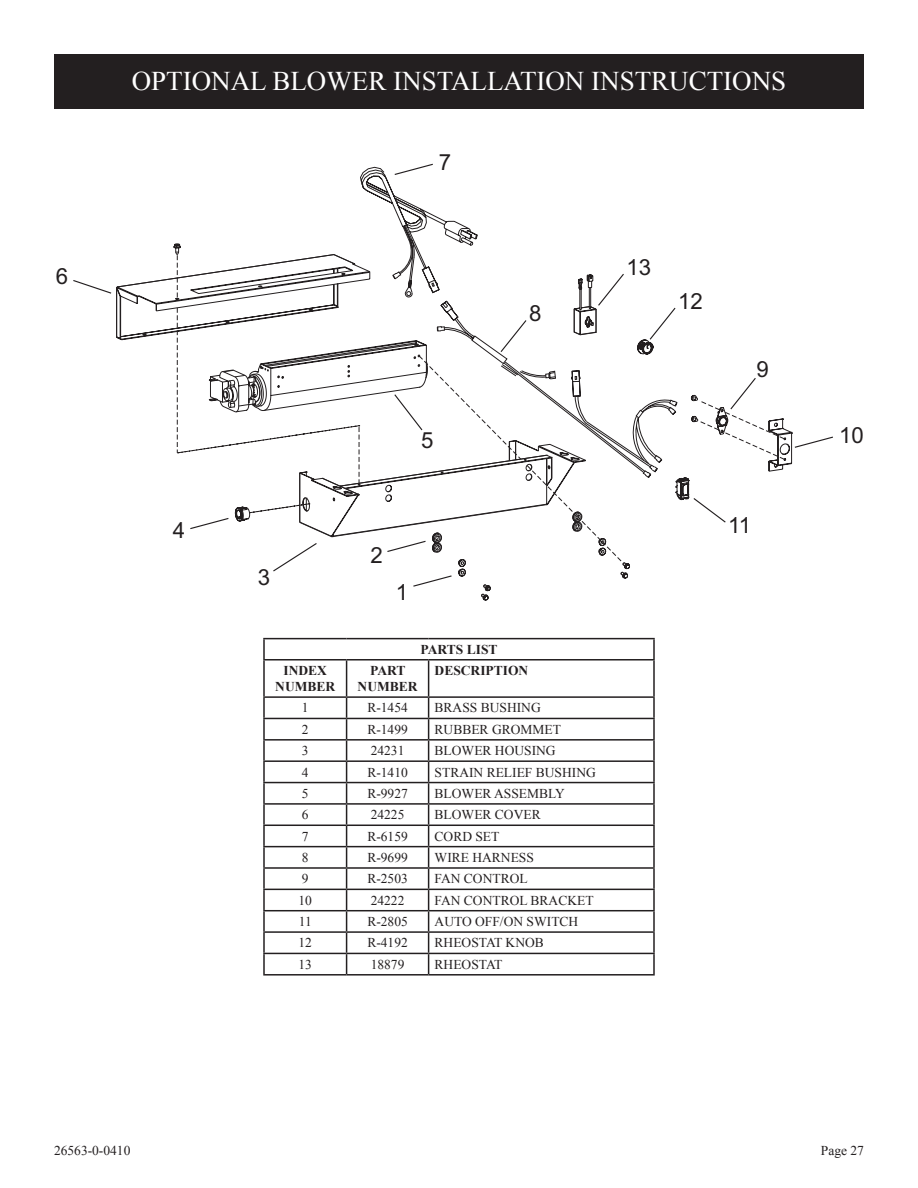
<style>
.page{position:relative;width:918px;height:1188px;background:#fff}
.page>*{position:absolute;margin:0;border:0;box-sizing:border-box;transform-origin:0 0}
.t1{font:27px "Times New Roman";color:#fff}
.t2{font:22.2px "Arial";color:#231f20}
.t3{font:13.5px "Times New Roman";color:#231f20}
.t4{font:700 13.5px/16.2px "Times New Roman";color:#231f20;text-align:center}
</style>
<div class="page">
<div style="left:54px;top:54px;width:810px;height:54px;background:#231f20"></div>
<svg style="left:167px;top:251px;width:463px;height:346px"></svg>
<svg style="left:412px;top:575px;width:41px;height:13px"></svg>
<svg style="left:386px;top:540px;width:41px;height:13px"></svg>
<svg style="left:73px;top:279px;width:104px;height:153px"></svg>
<svg style="left:272px;top:542px;width:46px;height:31px"></svg>
<svg style="left:177px;top:163px;width:656px;height:367px"></svg>
<hr style="left:263px;top:638px;width:84px;height:1px;background:#231f20">
<hr style="left:263px;top:639px;width:2px;height:20px;background:#231f20">
<hr style="left:347px;top:638px;width:82px;height:1px;background:#231f20">
<hr style="left:429px;top:638px;width:226px;height:1px;background:#231f20">
<hr style="left:653px;top:639px;width:2px;height:20px;background:#231f20">
<hr style="left:263px;top:659px;width:84px;height:2px;background:#231f20">
<hr style="left:263px;top:661px;width:2px;height:35px;background:#231f20">
<hr style="left:347px;top:659px;width:82px;height:2px;background:#231f20">
<hr style="left:346px;top:661px;width:1px;height:35px;background:#231f20">
<hr style="left:429px;top:659px;width:226px;height:2px;background:#231f20">
<hr style="left:428px;top:661px;width:1px;height:35px;background:#231f20">
<hr style="left:653px;top:661px;width:2px;height:35px;background:#231f20">
<hr style="left:263px;top:696px;width:84px;height:2px;background:#231f20">
<hr style="left:263px;top:698px;width:2px;height:20px;background:#231f20">
<hr style="left:347px;top:696px;width:82px;height:2px;background:#231f20">
<hr style="left:429px;top:696px;width:226px;height:2px;background:#231f20">
<hr style="left:653px;top:698px;width:2px;height:20px;background:#231f20">
<hr style="left:263px;top:718px;width:84px;height:1px;background:#231f20">
<hr style="left:263px;top:719px;width:2px;height:20px;background:#231f20">
<hr style="left:347px;top:718px;width:82px;height:1px;background:#231f20">
<hr style="left:429px;top:718px;width:226px;height:1px;background:#231f20">
<hr style="left:653px;top:719px;width:2px;height:20px;background:#231f20">
<hr style="left:263px;top:739px;width:84px;height:2px;background:#231f20">
<svg style="left:263px;top:741px;width:2px;height:19px"></svg>
<hr style="left:347px;top:739px;width:82px;height:2px;background:#231f20">
<hr style="left:429px;top:739px;width:226px;height:2px;background:#231f20">
<svg style="left:653px;top:741px;width:2px;height:19px"></svg>
<hr style="left:263px;top:760px;width:84px;height:2px;background:#231f20">
<hr style="left:263px;top:762px;width:2px;height:20px;background:#231f20">
<hr style="left:347px;top:760px;width:82px;height:2px;background:#231f20">
<hr style="left:429px;top:760px;width:226px;height:2px;background:#231f20">
<hr style="left:653px;top:762px;width:2px;height:20px;background:#231f20">
<hr style="left:263px;top:782px;width:84px;height:1px;background:#231f20">
<hr style="left:263px;top:783px;width:2px;height:20px;background:#231f20">
<hr style="left:347px;top:782px;width:82px;height:1px;background:#231f20">
<hr style="left:429px;top:782px;width:226px;height:1px;background:#231f20">
<hr style="left:653px;top:783px;width:2px;height:20px;background:#231f20">
<hr style="left:263px;top:803px;width:84px;height:2px;background:#231f20">
<hr style="left:263px;top:805px;width:2px;height:20px;background:#231f20">
<hr style="left:347px;top:803px;width:82px;height:2px;background:#231f20">
<hr style="left:429px;top:803px;width:226px;height:2px;background:#231f20">
<hr style="left:653px;top:805px;width:2px;height:20px;background:#231f20">
<hr style="left:263px;top:825px;width:84px;height:1px;background:#231f20">
<hr style="left:263px;top:826px;width:2px;height:20px;background:#231f20">
<hr style="left:347px;top:825px;width:82px;height:1px;background:#231f20">
<hr style="left:429px;top:825px;width:226px;height:1px;background:#231f20">
<hr style="left:653px;top:826px;width:2px;height:20px;background:#231f20">
<hr style="left:263px;top:846px;width:84px;height:1px;background:#231f20">
<hr style="left:263px;top:847px;width:2px;height:20px;background:#231f20">
<hr style="left:347px;top:846px;width:82px;height:1px;background:#231f20">
<hr style="left:429px;top:846px;width:226px;height:1px;background:#231f20">
<hr style="left:653px;top:847px;width:2px;height:20px;background:#231f20">
<hr style="left:263px;top:867px;width:84px;height:2px;background:#231f20">
<hr style="left:263px;top:869px;width:2px;height:20px;background:#231f20">
<hr style="left:347px;top:867px;width:82px;height:2px;background:#231f20">
<hr style="left:429px;top:867px;width:226px;height:2px;background:#231f20">
<hr style="left:653px;top:869px;width:2px;height:20px;background:#231f20">
<hr style="left:263px;top:889px;width:84px;height:1px;background:#231f20">
<hr style="left:263px;top:890px;width:2px;height:20px;background:#231f20">
<hr style="left:347px;top:889px;width:82px;height:1px;background:#231f20">
<hr style="left:429px;top:889px;width:226px;height:1px;background:#231f20">
<hr style="left:653px;top:890px;width:2px;height:20px;background:#231f20">
<hr style="left:263px;top:910px;width:84px;height:1px;background:#231f20">
<hr style="left:263px;top:911px;width:2px;height:20px;background:#231f20">
<hr style="left:347px;top:910px;width:82px;height:1px;background:#231f20">
<hr style="left:429px;top:910px;width:226px;height:1px;background:#231f20">
<hr style="left:653px;top:911px;width:2px;height:20px;background:#231f20">
<hr style="left:263px;top:931px;width:84px;height:2px;background:#231f20">
<hr style="left:263px;top:933px;width:2px;height:20px;background:#231f20">
<hr style="left:347px;top:931px;width:82px;height:2px;background:#231f20">
<hr style="left:429px;top:931px;width:226px;height:2px;background:#231f20">
<hr style="left:653px;top:933px;width:2px;height:20px;background:#231f20">
<hr style="left:263px;top:953px;width:84px;height:1px;background:#231f20">
<hr style="left:263px;top:954px;width:2px;height:20px;background:#231f20">
<hr style="left:347px;top:953px;width:82px;height:1px;background:#231f20">
<svg style="left:346px;top:698px;width:1px;height:276px"></svg>
<hr style="left:429px;top:953px;width:226px;height:1px;background:#231f20">
<svg style="left:428px;top:698px;width:1px;height:276px"></svg>
<hr style="left:653px;top:954px;width:2px;height:20px;background:#231f20">
<hr style="left:263px;top:974px;width:84px;height:2px;background:#231f20">
<hr style="left:347px;top:974px;width:82px;height:2px;background:#231f20">
<hr style="left:429px;top:974px;width:226px;height:2px;background:#231f20">
<h1 class="t1" style="left:132px;top:63px;width:53px">OPTIONA</h1>
<h1 class="t1" style="left:250px;top:63px;width:160px">L BLOWER INSTA</h1>
<h1 class="t1" style="left:471px;top:63px;width:51px">LLATION</h1>
<h1 class="t1" style="left:591px;top:63px;width:16px">INST</h1>
<h1 class="t1" style="left:651px;top:63px;width:55px">RUCTIONS</h1>
<h2 class="t2" style="left:56px;top:262px;width:14px">6</h2>
<h2 class="t2" style="left:439px;top:148px;width:14px">7</h2>
<h2 class="t2" style="left:421px;top:426px;width:14px">5</h2>
<h2 class="t2" style="left:529px;top:299px;width:14px">8</h2>
<h2 class="t2" style="left:627px;top:253px;width:26px">13</h2>
<h2 class="t2" style="left:678px;top:287px;width:26px">12</h2>
<h2 class="t2" style="left:757px;top:354px;width:14px">9</h2>
<h2 class="t2" style="left:173px;top:516px;width:14px">4</h2>
<h2 class="t2" style="left:728px;top:511px;width:25px">11</h2>
<h2 class="t2" style="left:258px;top:562px;width:14px">3</h2>
<h2 class="t2" style="left:371px;top:541px;width:14px">2</h2>
<h2 class="t2" style="left:396px;top:578px;width:14px">1</h2>
<p class="t4" style="left:421px;top:641px;width:78px">PARTS LIST</p>
<p class="t4" style="left:275px;top:662px;width:61px">INDEX<br>NUMBER</p>
<p class="t4" style="left:358px;top:662px;width:61px">PART<br>NUMBER</p>
<p class="t4" style="left:435px;top:662px;width:95px">DESCRIPTION</p>
<p class="t3" style="left:302px;top:699px;width:8px">1</p>
<p class="t3" style="left:367px;top:699px;width:42px">R-1454</p>
<p class="t3" style="left:435px;top:699px;width:27px">BRASS</p>
<p class="t3" style="left:481px;top:699px;width:45px">BUSHING</p>
<p class="t3" style="left:302px;top:720px;width:8px">2</p>
<p class="t3" style="left:367px;top:720px;width:42px">R-1499</p>
<p class="t3" style="left:435px;top:720px;width:119px">RUBBER GROMMET</p>
<p class="t3" style="left:302px;top:742px;width:8px">3</p>
<p class="t3" style="left:371px;top:742px;width:35px">24231</p>
<p class="t3" style="left:435px;top:742px;width:99px">BLOWER HOUSING</p>
<p class="t3" style="left:302px;top:763px;width:8px">4</p>
<p class="t3" style="left:367px;top:763px;width:42px">R-1410</p>
<p class="t3" style="left:435px;top:763px;width:34px">STRAIN</p>
<p class="t3" style="left:487px;top:763px;width:94px">RELIEF BUSHING</p>
<p class="t3" style="left:302px;top:784px;width:8px">5</p>
<p class="t3" style="left:367px;top:784px;width:42px">R-9927</p>
<p class="t3" style="left:435px;top:784px;width:69px">BLOWER ASSE</p>
<p class="t3" style="left:527px;top:784px;width:39px">MBLY</p>
<p class="t3" style="left:302px;top:806px;width:8px">6</p>
<p class="t3" style="left:371px;top:806px;width:35px">24225</p>
<p class="t3" style="left:435px;top:806px;width:108px">BLOWER COVER</p>
<p class="t3" style="left:302px;top:827px;width:8px">7</p>
<p class="t3" style="left:367px;top:827px;width:42px">R-6159</p>
<p class="t3" style="left:435px;top:827px;width:50px">CORD SET</p>
<p class="t3" style="left:302px;top:848px;width:8px">8</p>
<p class="t3" style="left:367px;top:848px;width:42px">R-9699</p>
<p class="t3" style="left:435px;top:848px;width:76px">WIRE HARNESS</p>
<p class="t3" style="left:302px;top:870px;width:8px">9</p>
<p class="t3" style="left:367px;top:870px;width:42px">R-2503</p>
<p class="t3" style="left:435px;top:870px;width:40px">FAN CONT</p>
<p class="t3" style="left:501px;top:870px;width:28px">ROL</p>
<p class="t3" style="left:299px;top:891px;width:15px">10</p>
<p class="t3" style="left:371px;top:891px;width:35px">24222</p>
<p class="t3" style="left:435px;top:891px;width:40px">FAN CONT</p>
<p class="t3" style="left:501px;top:891px;width:58px">ROL BRACKET</p>
<p class="t3" style="left:299px;top:912px;width:15px">11</p>
<p class="t3" style="left:367px;top:912px;width:42px">R-2805</p>
<p class="t3" style="left:435px;top:912px;width:145px">AUTO OFF/ON SWITCH</p>
<p class="t3" style="left:299px;top:934px;width:15px">12</p>
<p class="t3" style="left:367px;top:934px;width:42px">R-4192</p>
<p class="t3" style="left:435px;top:934px;width:28px">RHEOSTAT</p>
<p class="t3" style="left:506px;top:934px;width:11px">KNO</p>
<p class="t3" style="left:535px;top:934px;width:11px">B</p>
<p class="t3" style="left:299px;top:955px;width:15px">13</p>
<p class="t3" style="left:371px;top:955px;width:35px">18879</p>
<p class="t3" style="left:435px;top:955px;width:28px">RHEOSTAT</p>
<h2 class="t2" style="left:839px;top:420px;width:26px">10</h2>
<p class="t3" style="left:54px;top:1142px;width:78px">26563-0-0410</p>
<p class="t3" style="left:821px;top:1142px;width:45px">Page 27</p>
</div>
